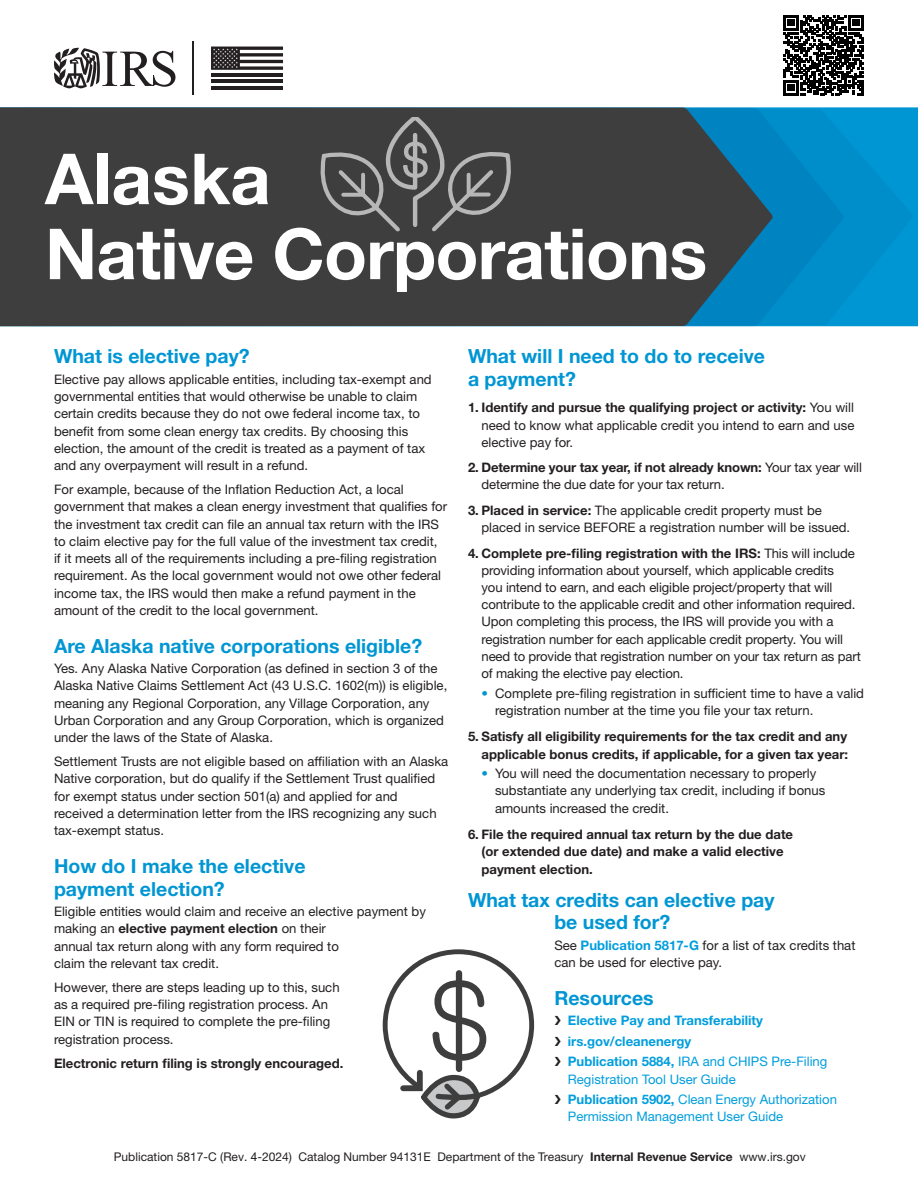
<style>
.page{position:relative;width:918px;height:1188px;background:#fff}
.page>*{position:absolute;margin:0;border:0;box-sizing:border-box;transform-origin:0 0}
.t1{font:700 70.5px/75px "Helvetica Neue LT Std";letter-spacing:-.01em;color:#fff}
.t2{font:700 19.5px/22.5px "Helvetica Neue LT Std";color:#0096d3}
.t3{font:13.2px/17.2px "Helvetica Neue LT Std";color:#231f20}
.t4{font:700 13.2px/17.2px "Helvetica Neue LT Std";color:#231f20;text-align:right}
.t5{font:13.2px/17.2px "Helvetica Neue LT Std";color:#009edd}
.t6{font:700 13.2px "Helvetica Neue LT Std";color:#009edd}
.t7{font:12px "Helvetica Neue LT Std";color:#231f20}
.s1{font-weight:700}
.s2{color:#0096d3}
.s3{font-weight:700;color:#009edd}
.s4{color:#231f20}
.s5{font-family:"Arial"}
</style>
<div class="page">
<hr style="left:193px;top:41px;width:1px;height:54px;background:#231f20">
<hr style="left:211px;top:86px;width:72px;height:4px;background:#231f20">
<hr style="left:211px;top:80px;width:72px;height:3px;background:#231f20">
<hr style="left:211px;top:73px;width:72px;height:3px;background:#231f20">
<svg style="left:211px;top:47px;width:72px;height:23px"></svg>
<svg style="left:54px;top:48px;width:122px;height:40px"></svg>
<svg style="left:773px;top:107px;width:140px;height:219px;fill:#008ecb"></svg>
<svg style="left:0;top:107px;width:773px;height:219px;fill:#3e3e3f"></svg>
<svg style="left:301px;top:117px;width:229px;height:117px"></svg>
<svg style="left:784px;top:15px;width:80px;height:80px"></svg>
<hr style="left:861px;top:80px;width:3px;height:15px;background:#000">
<svg style="left:383px;top:949px;width:151px;height:170px"></svg>
<div style="left:456px;top:970px;width:6px;height:102px;background:#3e3e3f;border-radius:3px"></div>
<h1 class="t1" style="left:45px;top:140px;width:664px">Alaska<br>Native Corporations</h1>
<h2 class="t2" style="left:54px;top:345px;width:197px">What is elective pay?</h2>
<p class="t3" style="left:54px;top:370px;width:379px">Elective pay allows applicable entities, including tax-exempt and governmental entities that would otherwise be unable to claim certain credits because they do not owe federal income tax, to benefit from some clean energy tax credits. By choosing this election, the amount of the credit is treated as a payment of tax and any overpayment will result in a refund.</p>
<p class="t3" style="left:54px;top:481px;width:395px">For example, because of the Inflation Reduction Act, a local government that makes a clean energy investment that qualifies for the investment tax credit can file an annual tax return with the IRS to claim elective pay for the full value of the investment tax credit, if it meets all of the requirements including a pre-filing registration requirement. As the local government would not owe other federal income tax, the IRS would then make a refund payment in the amount of the credit to the local government.</p>
<h2 class="t2" style="left:54px;top:634px;width:370px">Are Alaska native corporations eligible?</h2>
<p class="t3" style="left:54px;top:660px;width:395px">Yes. Any Alaska Native Corporation (as defined in section 3 of the Alaska Native Claims Settlement Act (43 U.S.C. 1602(m)) is eligible, meaning any Regional Corporation, any Village Corporation, any Urban Corporation and any Group Corporation, which is organized under the laws of the State of Alaska.</p>
<p class="t3" style="left:54px;top:753px;width:396px">Settlement Trusts are not eligible based on affiliation with an Alaska Native corporation, but do qualify if the Settlement Trust qualified for exempt status under section 501(a) and applied for and received a determination letter from the IRS recognizing any such tax-exempt status.</p>
<h2 class="t2" style="left:54px;top:854px;width:253px">How do I make the elective payment election?</h2>
<p class="t3" style="left:54px;top:903px;width:373px">Eligible entities would claim and receive an elective payment by making an <span class="s1">elective payment election</span> on their<br>annual tax return along with any form required to<br>claim the relevant tax credit.</p>
<p class="t3" style="left:54px;top:978px;width:287px">However, there are steps leading up to this, such as a required pre-filing registration process. An EIN or TIN is required to complete the pre-filing registration process.</p>
<p class="t4" style="left:54px;top:1054px;width:291px">Electronic return filing is strongly encouraged.</p>
<h2 class="t2" style="left:468px;top:345px;width:299px">What will I need to do to receive a payment?</h2>
<p class="t3" style="left:482px;top:399px;width:374px;text-align:justify;text-indent:-14px"><span class="s1">1. Identify and pursue the qualifying project or activity:</span> You will need to know what applicable credit you intend to earn and use elective pay for.</p>
<p class="t3" style="left:482px;top:459px;width:382px;text-indent:-14px"><span class="s1">2. Determine your tax year, if not already known:</span> Your tax year will determine the due date for your tax return.</p>
<p class="t3" style="left:482px;top:501px;width:370px;text-indent:-14px"><span class="s1">3. Placed in service:</span> The applicable credit property must be placed in service BEFORE a registration number will be issued.</p>
<p class="t3" style="left:482px;top:544px;width:381px;text-indent:-14px"><span class="s1">4. Complete pre-filing registration with the IRS:</span> This will include providing information about yourself, which applicable credits<br>you intend to earn, and each eligible project/property that will contribute to the applicable credit and other information required.<br>Upon completing this process, the IRS will provide you with a registration number for each applicable credit property. You will need to provide that registration number on your tax return as part of making the elective pay election.</p>
<p class="t3" style="left:495px;top:684px;width:371px;text-indent:-14px"><span class="s2">•</span> Complete pre-filing registration in sufficient time to have a valid registration number at the time you file your tax return.</p>
<p class="t4" style="left:468px;top:728px;width:382px">5. Satisfy all eligibility requirements for the tax credit and any applicable bonus credits, if applicable, for a given tax year:</p>
<p class="t3" style="left:495px;top:765px;width:332px;text-indent:-14px"><span class="s2">•</span> You will need the documentation necessary to properly substantiate any underlying tax credit, including if bonus amounts increased the credit.</p>
<p class="t4" style="left:482px;top:825px;width:313px;text-align:left;text-indent:-14px">6. File the required annual tax return by the due date (or extended due date) and make a valid elective payment election.</p>
<h2 class="t2" style="left:554px;top:888px;width:222px;text-indent:-86px">What tax credits can elective pay be used for?</h2>
<p class="t3" style="left:554px;top:936px;width:303px">See <span class="s3">Publication 5817-G</span> for a list of tax credits that can be used for elective pay.</p>
<h2 class="t2" style="left:554px;top:986px;width:101px">Resources</h2>
<p class="t6" style="left:554px;top:1013px;width:210px"><span class="s4">❯</span> Elective Pay and Transferability</p>
<p class="t6" style="left:554px;top:1033px;width:138px"><span class="s4">❯</span> irs.gov/cleanenergy</p>
<p class="t5" style="left:568px;top:1053px;width:261px;text-indent:-14px"><span class="s4">❯</span> <span class="s1">Publication 5884,</span> IRA and CHIPS Pre-Filing<br>Registration Tool User Guide</p>
<p class="t5" style="left:568px;top:1091px;width:271px;text-indent:-14px"><span class="s4">❯</span> <span class="s1">Publication 5902,</span> Clean Energy Authorization<br>Permission Management User Guide</p>
<p class="t7" style="left:114px;top:1149px;width:318px">Publication 5817-C (Rev. <span class="s5">4</span>-2024) Catalog Number 94131E</p>
<p class="t7" style="left:437px;top:1149px;width:370px">Department of the Treasury <span class="s1">Internal Revenue Service</span> www.irs.gov</p>
</div>
